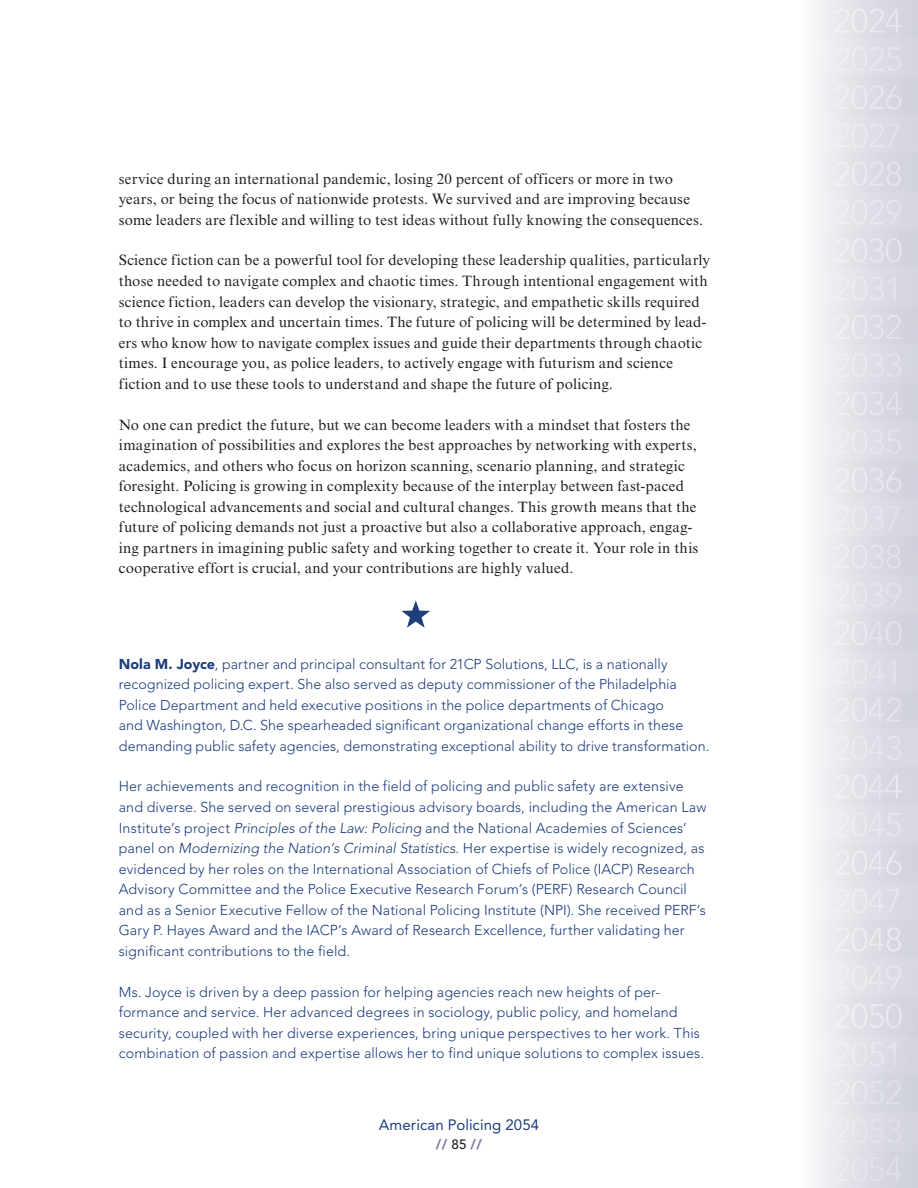
<style>
.page{position:relative;width:918px;height:1188px;background:#fff}
.page>*{position:absolute;margin:0;border:0;box-sizing:border-box;transform-origin:0 0}
.t1{font:15px/20.5px "Times New Roman MT Std";letter-spacing:.01em;color:#231f20}
.t2{font:15px "Avenir LT Std";letter-spacing:.005em;color:#1d3d7b}
.t3{font:300 14.25px/20.5px "Avenir LT Std";letter-spacing:.01em;color:#1d3d7b}
.t4{font:900 13.5px "Avenir LT Std";color:#7c7faa}
.s1{font-weight:900}
.s2{font-style:italic}
.s3{font-weight:500;color:#231f20}
</style>
<div class="page">
<img style="left:815px;top:0;width:103px;height:1188px">
<svg style="left:401px;top:600px;width:29px;height:28px"></svg>
<p class="t1" style="left:119px;top:168px;width:586px">service during an international pandemic, losing 20 percent of officers or more in two years, or being the focus of nationwide protests. We survived and are improving because some leaders are flexible and willing to test ideas without fully knowing the consequences.</p>
<p class="t1" style="left:119px;top:250px;width:593px">Science fiction can be a powerful tool for developing these leadership qualities, particularly those needed to navigate complex and chaotic times. Through intentional engagement with science fiction, leaders can develop the visionary, strategic, and empathetic skills required to thrive in complex and uncertain times. The future of policing will be determined by lead&shy;ers who know how to navigate complex issues and guide their departments through chaotic times. I encourage you, as police leaders, to actively engage with futurism and science fiction and to use these tools to understand and shape the future of policing.</p>
<p class="t1" style="left:119px;top:414px;width:581px">No one can predict the future, but we can become leaders with a mindset that fosters the imagination of possibilities and explores the best approaches by networking with experts, academics, and others who focus on horizon scanning, scenario planning, and strategic foresight. Policing is growing in complexity because of the interplay between fast-paced technological advancements and social and cultural changes. This growth means that the future of policing demands not just a proactive but also a collaborative approach, engag&shy;ing partners in imagining public safety and working together to create it. Your role in this cooperative effort is crucial, and your contributions are highly valued.</p>
<p class="t3" style="left:119px;top:653px;width:592px"><span class="s1">Nola M. Joyce</span>, partner and principal consultant for 21CP Solutions, LLC, is a nationally recognized policing expert. She also served as deputy commissioner of the Philadelphia Police Department and held executive positions in the police departments of Chicago<br>and Washington, D.C. She spearheaded significant organizational change efforts in these demanding public safety agencies, demonstrating exceptional ability to drive transformation.</p>
<p class="t3" style="left:119px;top:776px;width:589px">Her achievements and recognition in the field of policing and public safety are extensive and diverse. She served on several prestigious advisory boards, including the American Law Institute’s project <span class="s2">Principles of the Law: Policing</span> and the National Academies of Sciences’ panel on <span class="s2">Modernizing the Nation’s Criminal Statistics</span>. Her expertise is widely recognized, as evidenced by her roles on the International Association of Chiefs of Police (IACP) Research Advisory Committee and the Police Executive Research Forum’s (PERF) Research Council and as a Senior Executive Fellow of the National Policing Institute (NPI). She received PERF’s Gary P. Hayes Award and the IACP’s Award of Research Excellence, further validating her significant contributions to the field.</p>
<p class="t3" style="left:119px;top:982px;width:587px">Ms. Joyce is driven by a deep passion for helping agencies reach new heights of per&shy;formance and service. Her advanced degrees in sociology, public policy, and homeland security, coupled with her diverse experiences, bring unique perspectives to her work. This combination of passion and expertise allows her to find unique solutions to complex issues.</p>
<p class="t2" style="left:379px;top:1116px;width:162px">American Policing 2054</p>
<p class="t4" style="left:436px;top:1137px;width:48px">// <span class="s3">85</span> //</p>
</div>
